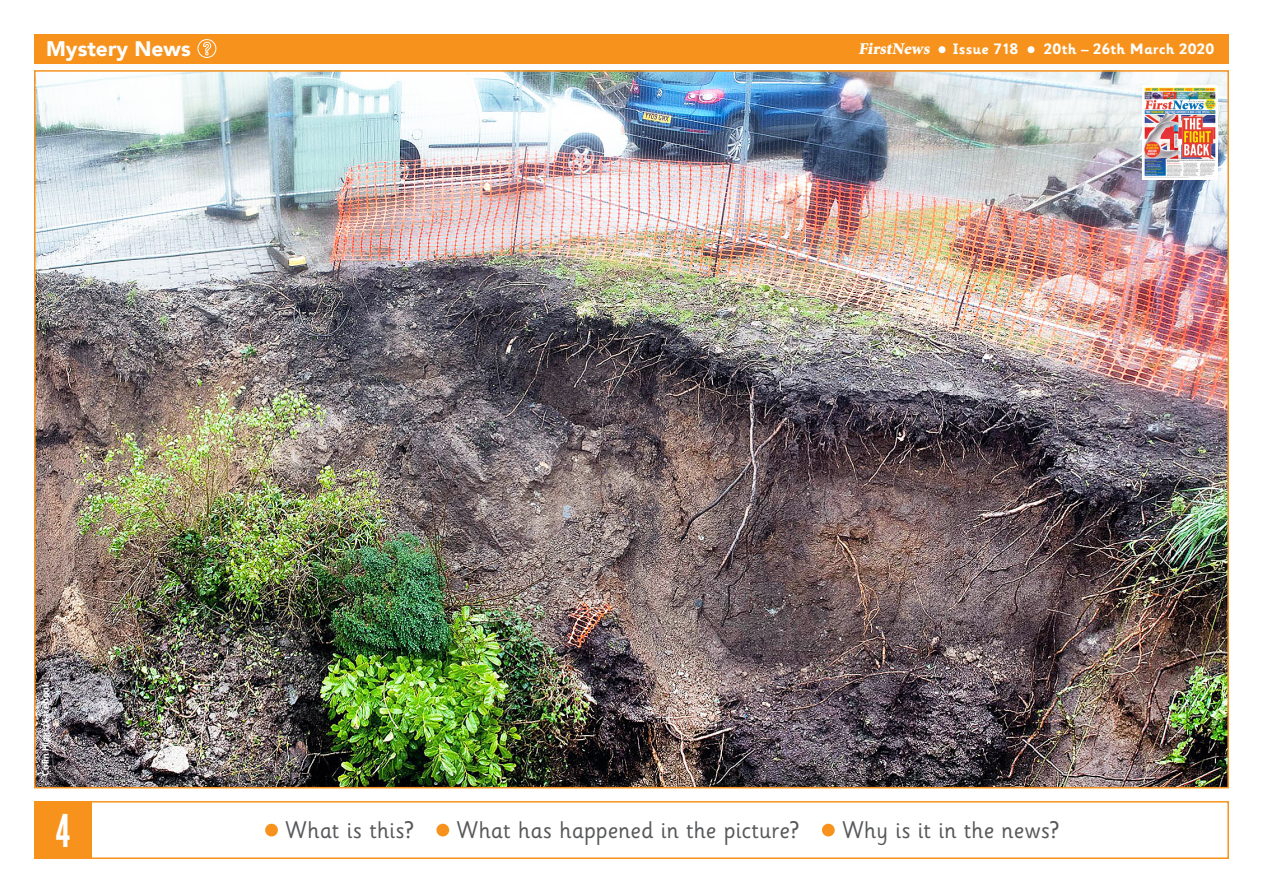
<style>
.page{position:relative;width:1263px;height:893px;background:#fff}
.page>*{position:absolute;margin:0;border:0;box-sizing:border-box;transform-origin:0 0}
.t1{font:45px "League Gothic";color:#fff;scale:.94 1}
.Small_questions{font:24px "Sassoon Infant Std";letter-spacing:.01em;color:#57585a}
.t2{font:900 21px "Avenir";color:#fff}
.t3{font:900 16.5px "Minion Std";color:#fff}
.t4{font:700 15px "Sassoon Infant Std";letter-spacing:.02em;color:#fff}
.Date{font:700 10.5px "Calibri";color:#fff}
</style>
<div class="page">
<div style="left:34px;top:34px;width:1195px;height:30px;background:#f7931d"></div>
<svg style="left:197px;top:39px;width:20px;height:19px"></svg>
<div style="left:34px;top:801px;width:1195px;height:58px;background:#fff;border:2px solid #f7931d"></div>
<div style="left:938px;top:46px;width:7px;height:7px;background:#fff;border-radius:50%"></div>
<div style="left:1027px;top:46px;width:7px;height:7px;background:#fff;border-radius:50%"></div>
<div style="left:34px;top:801px;width:58px;height:58px;background:#f7931d"></div>
<img style="left:34px;top:70px;width:1195px;height:719px">
<div style="left:265px;top:824px;width:13px;height:12px;background:#f7931d;border-radius:50%"></div>
<div style="left:436px;top:824px;width:13px;height:12px;background:#f7931d;border-radius:50%"></div>
<div style="left:822px;top:824px;width:13px;height:12px;background:#f7931d;border-radius:50%"></div>
<img style="left:1142px;top:85px;width:75px;height:95px">
<p class="t2" style="left:46px;top:31px;width:146px">Mystery News</p>
<p class="t3" style="left:859px;top:41px;width:75px">FirstNews</p>
<p class="t4" style="left:953px;top:40px;width:67px">Issue 718</p>
<p class="t4" style="left:1044px;top:40px;width:172px">20th – 26th March 2020</p>
<p class="Date" style="left:38px;top:775px;width:95px;rotate:-90deg">Colin Higgs/Facebook</p>
<p class="t1" style="left:56px;top:804px;width:17px">4</p>
<p class="Small_questions" style="left:285px;top:815px;width:131px">What is this?</p>
<p class="Small_questions" style="left:457px;top:815px;width:345px">What has happened in the picture?</p>
<p class="Small_questions" style="left:842px;top:815px;width:219px">Why is it in the news?</p>
</div>
